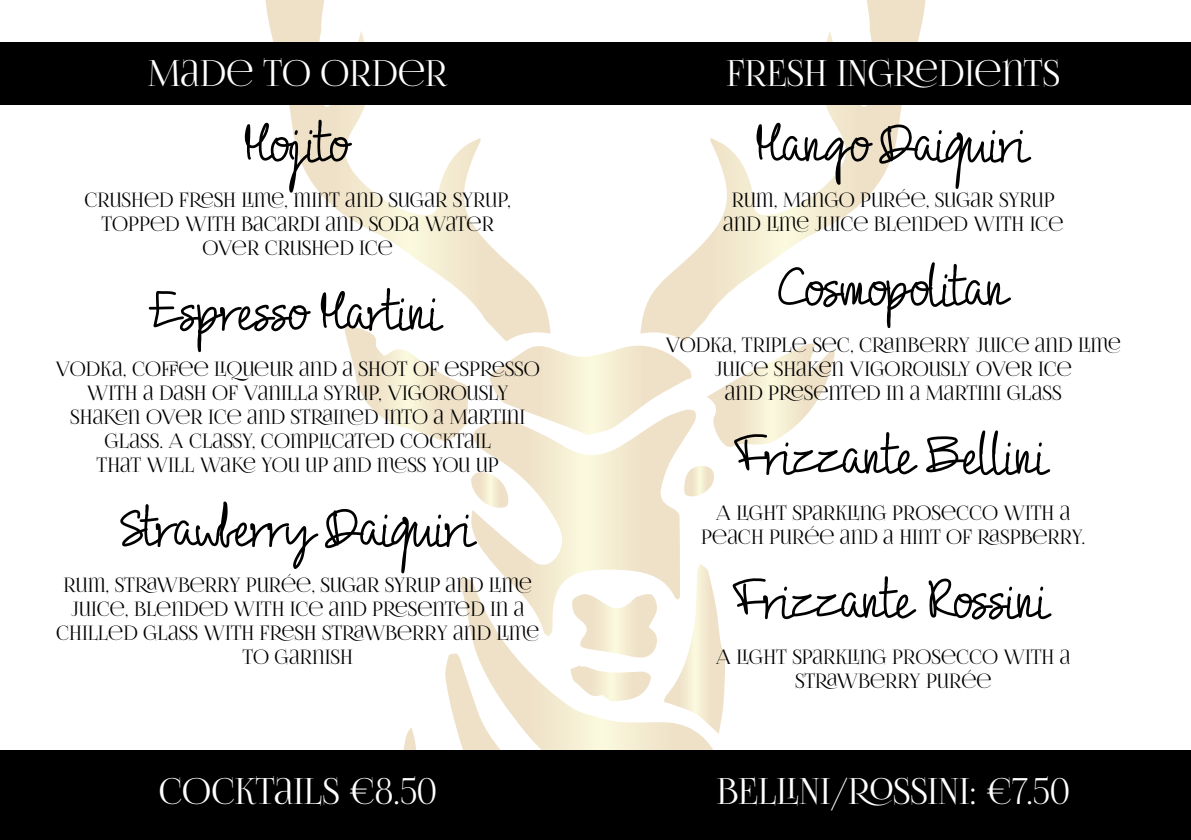
<style>
.page{position:relative;width:1191px;height:840px;background:#fff}
.page>*{position:absolute;margin:0;border:0;box-sizing:border-box;transform-origin:0 0}
.t1{font:50px "PW01 Script";color:#000}
.t2{font:36px "Foglihten No 06";color:#fff}
.t3{font:20px/24px "Foglihten No 06";color:#000;text-align:center}
</style>
<div class="page">
<svg style="left:471px;top:410px;width:225px;height:153px"></svg>
<svg style="left:347px;top:341px;width:121px;height:101px"></svg>
<svg style="left:489px;top:345px;width:202px;height:90px"></svg>
<svg style="left:707px;top:343px;width:128px;height:104px"></svg>
<svg style="left:404px;top:563px;width:321px;height:186px"></svg>
<svg style="left:471px;top:472px;width:38px;height:35px"></svg>
<svg style="left:684px;top:465px;width:30px;height:31px"></svg>
<svg style="left:640px;top:0;width:287px;height:341px"></svg>
<svg style="left:263px;top:0;width:287px;height:341px"></svg>
<div style="left:0;top:43px;width:1191px;height:62px;background:#000"></div>
<div style="left:0;top:749px;width:1191px;height:90px;background:#000"></div>
<p class="t2" style="left:148px;top:52px;width:301px">MADE TO ORDER</p>
<p class="t2" style="left:726px;top:52px;width:335px">FRESH INGREDIENTS</p>
<p class="t1" style="left:758px;top:113px;width:271px">Mango Daiquiri</p>
<p class="t3" style="left:732px;top:188px;width:324px">RUM, MANGO PURÉE, SUGAR SYRUP</p>
<p class="t3" style="left:723px;top:212px;width:342px">AND LIME JUICE BLENDED WITH ICE</p>
<p class="t1" style="left:778px;top:257px;width:231px">Cosmopolitan</p>
<p class="t3" style="left:665px;top:332px;width:457px">VODKA, TRIPLE SEC, CRANBERRY JUICE AND LIME<br>JUICE SHAKEN VIGOROUSLY OVER ICE</p>
<p class="t3" style="left:725px;top:380px;width:338px">AND PRESENTED IN A MARTINI GLASS</p>
<p class="t1" style="left:739px;top:425px;width:309px">Frizzante Bellini</p>
<p class="t3" style="left:716px;top:500px;width:356px">A LIGHT SPARKLING PROSECCO WITH A</p>
<p class="t3" style="left:701px;top:524px;width:386px">PEACH PURÉE AND A HINT OF RASPBERRY.</p>
<p class="t1" style="left:738px;top:569px;width:312px">Frizzante Rossini</p>
<p class="t3" style="left:716px;top:644px;width:356px">A LIGHT SPARKLING PROSECCO WITH A</p>
<p class="t3" style="left:795px;top:668px;width:198px">STRAWBERRY PURÉE</p>
<p class="t1" style="left:247px;top:113px;width:104px">Mojito</p>
<p class="t3" style="left:84px;top:188px;width:428px">CRUSHED FRESH LIME, MINT AND SUGAR SYRUP,<br>TOPPED WITH BACARDI AND SODA WATER</p>
<p class="t3" style="left:202px;top:236px;width:192px">OVER CRUSHED ICE</p>
<p class="t1" style="left:155px;top:281px;width:287px">Espresso Martini</p>
<p class="t3" style="left:56px;top:356px;width:486px">VODKA, COFFEE LIQUEUR AND A SHOT OF ESPRESSO WITH A DASH OF VANILLA SYRUP, VIGOROUSLY SHAKEN OVER ICE AND STRAINED INTO A MARTINI GLASS. A CLASSY, COMPLICATED COCKTAIL<br>THAT WILL WAKE YOU UP AND MESS YOU UP</p>
<p class="t1" style="left:122px;top:497px;width:354px">Strawberry Daiquiri</p>
<p class="t3" style="left:56px;top:572px;width:485px">RUM, STRAWBERRY PURÉE, SUGAR SYRUP AND LIME JUICE, BLENDED WITH ICE AND PRESENTED IN A CHILLED GLASS WITH FRESH STRAWBERRY AND LIME TO GARNISH</p>
<p class="t2" style="left:159px;top:769px;width:280px">COCKTAILS €8.50</p>
<p class="t2" style="left:717px;top:769px;width:354px">BELLINI/ROSSINI: €7.50</p>
</div>
